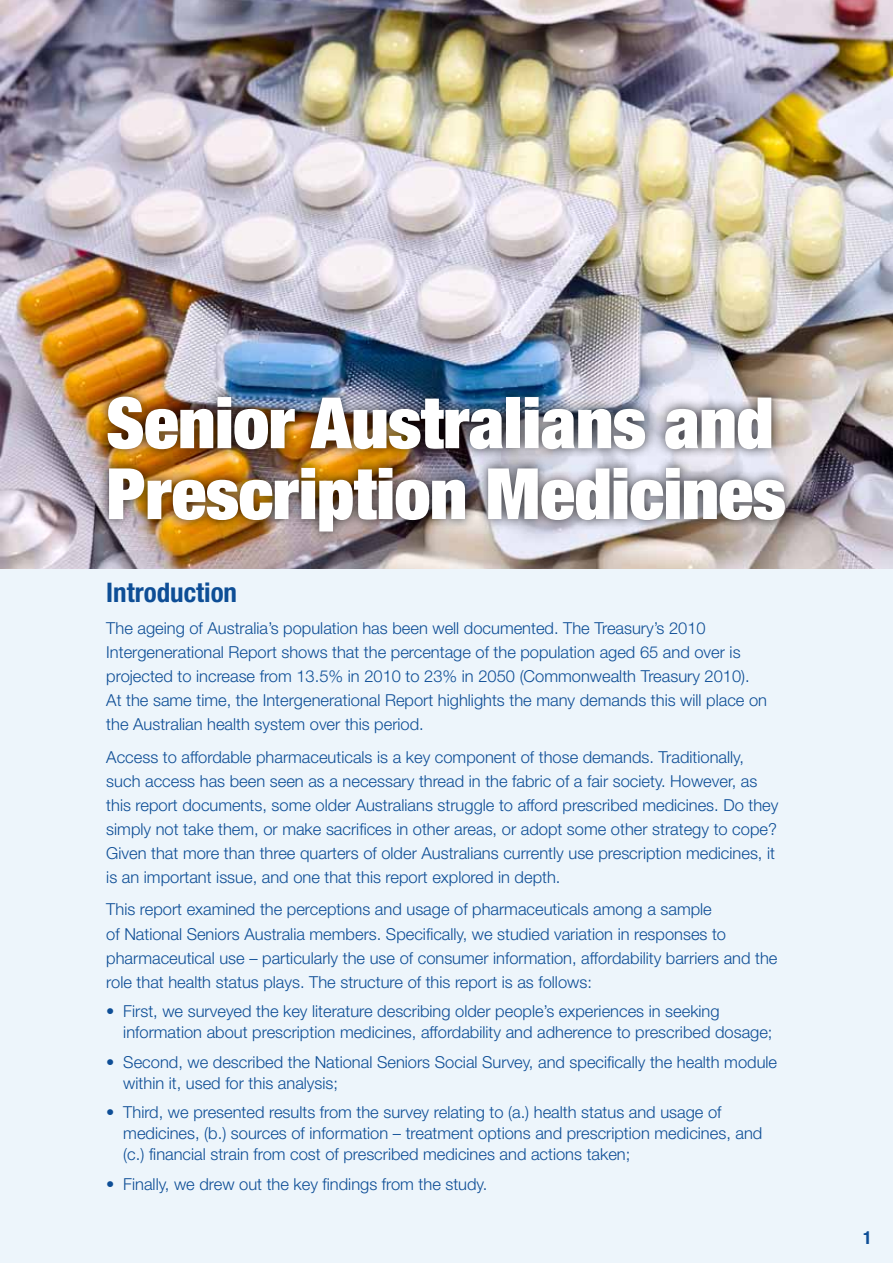
<style>
.page{position:relative;width:893px;height:1263px;background:#fff}
.page>*{position:absolute;margin:0;border:0;box-sizing:border-box;transform-origin:0 0}
.t1{font:900 condensed 70.8px/70.8px "Helvetica Neue LT Std";color:#fff}
.t2{font:700 condensed 27px "Helvetica Neue LT Std";color:#0e4e96}
.t3{font:700 condensed 18px "Helvetica Neue LT Std";color:#0e4e96}
.t4{font:300 16.5px/24px "Helvetica Neue LT Std";color:#0e4e96}
</style>
<div class="page">
<img style="left:0;top:0;width:893px;height:570px">
<div style="left:0;top:570px;width:893px;height:693px;background:#edf5fb"></div>
<div style="left:96px;top:385px;width:700px;height:158px;background:#000;opacity:.75"></div>
<h1 class="t1" style="left:106px;top:386px;width:681px">Senior Australians and<br>Prescription Medicines</h1>
<h2 class="t2" style="left:106px;top:576px;width:132px">Introduction</h2>
<p class="t4" style="left:106px;top:616px;width:662px">The ageing of Australia’s population has been well documented. The Treasury’s 2010<br>Intergenerational Report shows that the percentage of the population aged 65 and over is projected to increase from 13.5% in 2010 to 23% in 2050 (Commonwealth Treasury 2010).<br>At the same time, the Intergenerational Report highlights the many demands this will place on the Australian health system over this period.</p>
<p class="t4" style="left:106px;top:745px;width:674px">Access to affordable pharmaceuticals is a key component of those demands. Traditionally, such access has been seen as a necessary thread in the fabric of a fair society. However, as this report documents, some older Australians struggle to afford prescribed medicines. Do they simply not take them, or make sacrifices in other areas, or adopt some other strategy to cope?<br>Given that more than three quarters of older Australians currently use prescription medicines, it is an important issue, and one that this report explored in depth.</p>
<p class="t4" style="left:106px;top:897px;width:673px">This report examined the perceptions and usage of pharmaceuticals among a sample<br>of National Seniors Australia members. Specifically, we studied variation in responses to pharmaceutical use – particularly the use of consumer information, affordability barriers and the role that health status plays. The structure of this report is as follows:</p>
<p class="t4" style="left:123px;top:1000px;width:651px;line-height:21px;text-indent:-17px">• First, we surveyed the key literature describing older people’s experiences in seeking information about prescription medicines, affordability and adherence to prescribed dosage;</p>
<p class="t4" style="left:123px;top:1051px;width:655px;line-height:21px;text-indent:-17px">• Second, we described the National Seniors Social Survey, and specifically the health module within it, used for this analysis;</p>
<p class="t4" style="left:123px;top:1101px;width:641px;line-height:21px;text-indent:-17px">• Third, we presented results from the survey relating to (a.) health status and usage of medicines, (b.) sources of information – treatment options and prescription medicines, and (c.) financial strain from cost of prescribed medicines and actions taken;</p>
<p class="t4" style="left:106px;top:1171px;width:383px">• Finally, we drew out the key findings from the study.</p>
<p class="t3" style="left:863px;top:1226px;width:10px">1</p>
</div>
